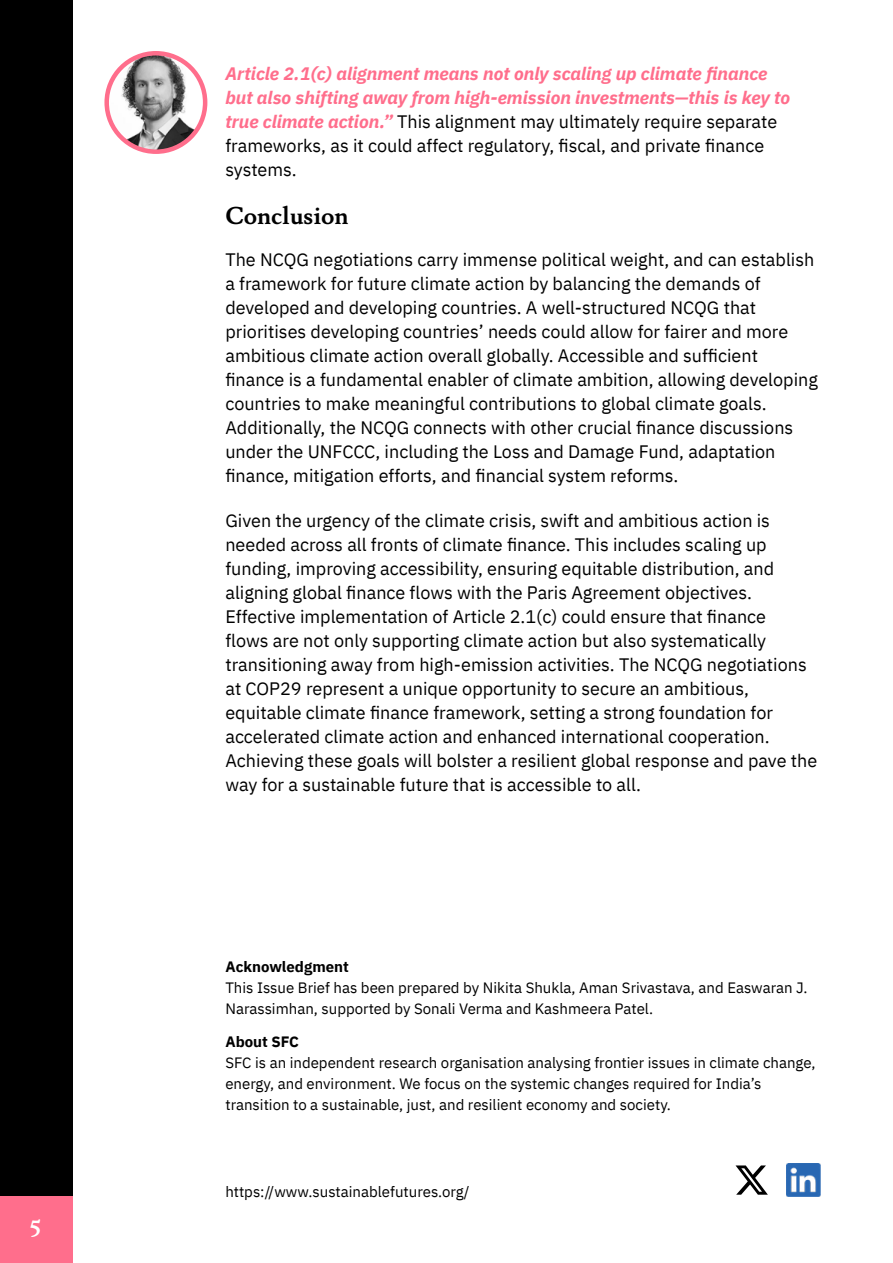
<style>
.page{position:relative;width:893px;height:1263px;background:#fff}
.page>*{position:absolute;margin:0;border:0;box-sizing:border-box;transform-origin:0 0}
.t1{font:700 24px "Lusitana";color:#000}
.t2{font:700 24px "Lusitana";color:#fff}
.t3{font:18px/24px "IBM Plex Sans";color:#000}
.t4{font:italic 700 18px/24px "IBM Plex Sans";color:#ff6e8c}
.t5{font:15px/21px "IBM Plex Sans";color:#000}
.t6{font:700 15px "IBM Plex Sans";color:#000}
.s1{font-weight:400;font-style:normal;color:#000}
</style>
<div class="page">
<div style="left:0;top:0;width:72px;height:1197px;background:#000"></div>
<div style="left:0;top:1197px;width:72px;height:66px;background:#ff6e8c"></div>
<img style="left:106px;top:53px;width:100px;height:99px;border-radius:50px">
<div style="left:104px;top:51px;width:103px;height:103px;border:4px solid #ff6e8c;border-radius:50%"></div>
<img style="left:787px;top:1163px;width:34px;height:34px">
<svg style="left:735px;top:1165px;width:33px;height:30px"></svg>
<h1 class="t2" style="left:30px;top:1214px;width:12px">5</h1>
<p class="t4" style="left:225px;top:60px;width:566px">Article 2.1(c) alignment means not only scaling up climate finance but also shifting away from high-emission investments—this is key to true climate action.” <span class="s1">This alignment may ultimately require separate frameworks, as it could affect regulatory, fiscal, and private finance systems.</span></p>
<h1 class="t1" style="left:225px;top:201px;width:125px">Conclusion</h1>
<p class="t3" style="left:225px;top:246px;width:594px">The NCQG negotiations carry immense political weight, and can establish a framework for future climate action by balancing the demands of developed and developing countries. A well-structured NCQG that prioritises developing countries’ needs could allow for fairer and more ambitious climate action overall globally. Accessible and sufficient finance is a fundamental enabler of climate ambition, allowing developing countries to make meaningful contributions to global climate goals.<br>Additionally, the NCQG connects with other crucial finance discussions under the UNFCCC, including the Loss and Damage Fund, adaptation finance, mitigation efforts, and financial system reforms.</p>
<p class="t3" style="left:225px;top:507px;width:593px">Given the urgency of the climate crisis, swift and ambitious action is needed across all fronts of climate finance. This includes scaling up funding, improving accessibility, ensuring equitable distribution, and aligning global finance flows with the Paris Agreement objectives.<br>Effective implementation of Article 2.1(c) could ensure that finance<br>flows are not only supporting climate action but also systematically transitioning away from high-emission activities. The NCQG negotiations at COP29 represent a unique opportunity to secure an ambitious, equitable climate finance framework, setting a strong foundation for accelerated climate action and enhanced international cooperation.<br>Achieving these goals will bolster a resilient global response and pave the way for a sustainable future that is accessible to all.</p>
<p class="t6" style="left:225px;top:955px;width:125px">Acknowledgment</p>
<p class="t5" style="left:225px;top:976px;width:584px">This Issue Brief has been prepared by Nikita Shukla, Aman Srivastava, and Easwaran J.<br>Narassimhan, supported by Sonali Verma and Kashmeera Patel.</p>
<p class="t6" style="left:225px;top:1030px;width:75px">About SFC</p>
<p class="t5" style="left:225px;top:1051px;width:592px">SFC is an independent research organisation analysing frontier issues in climate change, energy, and environment. We focus on the systemic changes required for India’s transition to a sustainable, just, and resilient economy and society.</p>
<p class="t5" style="left:225px;top:1180px;width:246px">https://www.sustainablefutures.org/</p>
</div>
